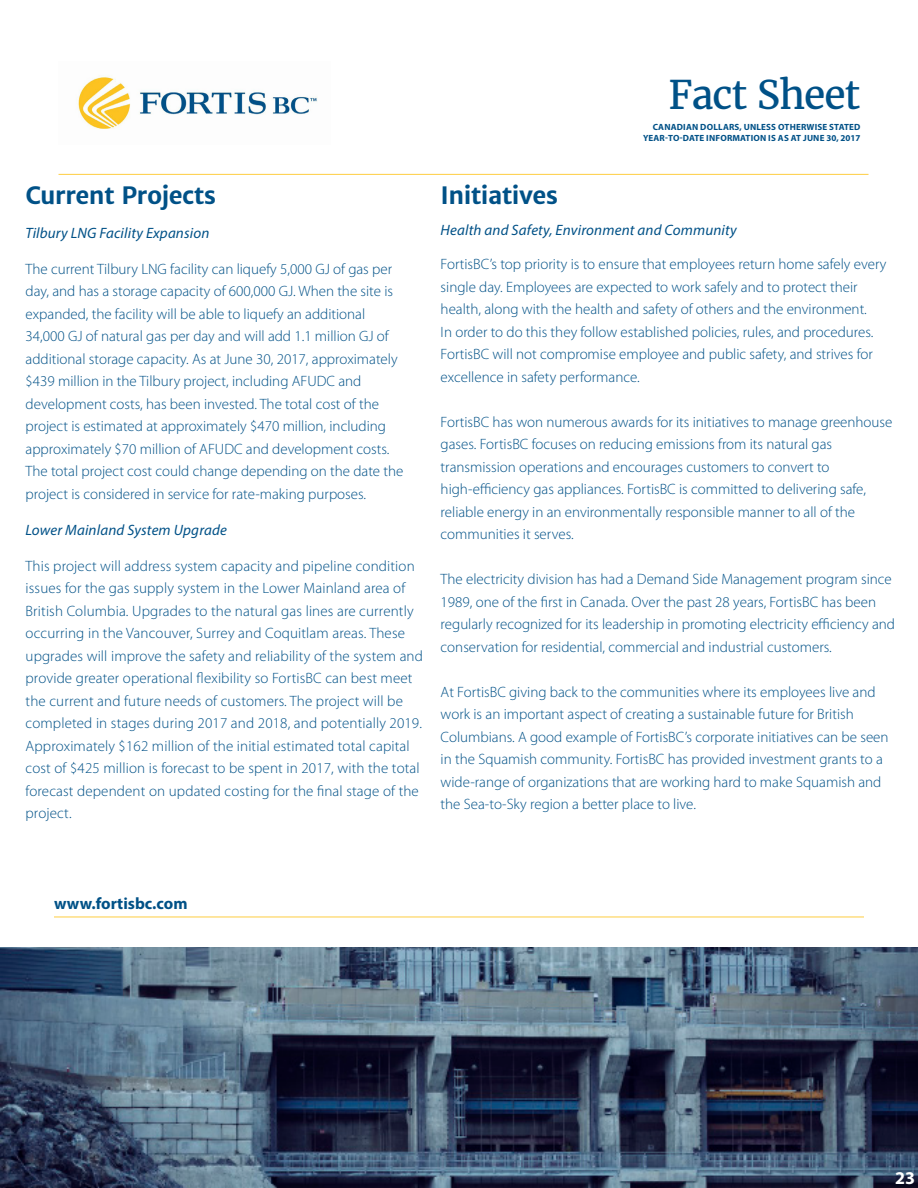
<style>
.page{position:relative;width:918px;height:1188px;background:#fff}
.page>*{position:absolute;margin:0;border:0;box-sizing:border-box;transform-origin:0 0}
.Subhead_1{font:39px "Merriweather";letter-spacing:-.025em;color:#005187}
.SUBHEAD{font:700 24px "Merriweather Sans";letter-spacing:-.025em;color:#005187}
.BODY{font:700 18px "Myriad Pro";color:#fff}
.t1{font:700 16.5px "Myriad Pro";color:#005187}
.BODY-2{font:300 15px/22.5px "Myriad Pro";color:#005187}
.BODY-3{font:italic 15px "Myriad Pro";letter-spacing:.01em;color:#005187}
.SUBHEAD-2{font:italic 15px "Myriad Pro";letter-spacing:.01em;color:#005187}
.t2{font:700 9px "Myriad Pro";letter-spacing:.02em;color:#005187}
</style>
<div class="page">
<hr style="left:54px;top:916px;width:810px;height:2px;background:#fed356">
<img style="left:0;top:947px;width:918px;height:241px">
<hr style="left:59px;top:174px;width:810px;height:1px;background:#fed356">
<img style="left:78px;top:76px;width:240px;height:53px">
<p class="SUBHEAD" style="left:26px;top:180px;width:192px">Current Projects</p>
<p class="BODY-3" style="left:26px;top:223px;width:185px">Tilbury LNG Facility Expansion</p>
<p class="BODY-2" style="left:26px;top:258px;width:379px">The current Tilbury LNG facility can liquefy 5,000 GJ of gas per day, and has a storage capacity of 600,000 GJ. When the site is expanded, the facility will be able to liquefy an additional 34,000 GJ of natural gas per day and will add 1.1 million GJ of additional storage capacity. As at June 30, 2017, approximately $439 million in the Tilbury project, including AFUDC and development costs, has been invested. The total cost of the project is estimated at approximately $470 million, including approximately $70 million of AFUDC and development costs.<br>The total project cost could change depending on the date the project is considered in service for rate-making purposes.</p>
<p class="BODY-3" style="left:26px;top:520px;width:203px">Lower Mainland System Upgrade</p>
<p class="BODY-2" style="left:26px;top:555px;width:399px">This project will address system capacity and pipeline condition issues for the gas supply system in the Lower Mainland area of British Columbia. Upgrades to the natural gas lines are currently occurring in the Vancouver, Surrey and Coquitlam areas. These upgrades will improve the safety and reliability of the system and provide greater operational flexibility so FortisBC can best meet the current and future needs of customers. The project will be completed in stages during 2017 and 2018, and potentially 2019.<br>Approximately $162 million of the initial estimated total capital cost of $425 million is forecast to be spent in 2017, with the total forecast dependent on updated costing for the final stage of the project.</p>
<p class="Subhead_1" style="left:669px;top:68px;width:193px">Fact Sheet</p>
<p class="t2" style="left:653px;top:122px;width:209px">CANADIAN DOLLARS, UNLESS OTHERWISE STATED</p>
<p class="t2" style="left:643px;top:132px;width:219px">YEAR-TO-DATE INFORMATION IS AS AT JUNE 30, 2017</p>
<p class="SUBHEAD" style="left:441px;top:180px;width:119px">Initiatives</p>
<p class="SUBHEAD-2" style="left:441px;top:221px;width:298px">Health and Safety, Environment and Community</p>
<p class="BODY-2" style="left:441px;top:253px;width:447px">FortisBC’s top priority is to ensure that employees return home safely every single day. Employees are expected to work safely and to protect their health, along with the health and safety of others and the environment.<br>In order to do this they follow established policies, rules, and procedures.<br>FortisBC will not compromise employee and public safety, and strives for excellence in safety performance.</p>
<p class="BODY-2" style="left:441px;top:411px;width:453px">FortisBC has won numerous awards for its initiatives to manage greenhouse gases. FortisBC focuses on reducing emissions from its natural gas transmission operations and encourages customers to convert to high-efficiency gas appliances. FortisBC is committed to delivering safe, reliable energy in an environmentally responsible manner to all of the communities it serves.</p>
<p class="BODY-2" style="left:441px;top:568px;width:456px">The electricity division has had a Demand Side Management program since 1989, one of the first in Canada. Over the past 28 years, FortisBC has been regularly recognized for its leadership in promoting electricity efficiency and conservation for residential, commercial and industrial customers.</p>
<p class="BODY-2" style="left:441px;top:681px;width:449px">At FortisBC giving back to the communities where its employees live and work is an important aspect of creating a sustainable future for British Columbians. A good example of FortisBC’s corporate initiatives can be seen in the Squamish community. FortisBC has provided investment grants to a wide-range of organizations that are working hard to make Squamish and the Sea-to-Sky region a better place to live.</p>
<p class="t1" style="left:54px;top:892px;width:135px">www.fortisbc.com</p>
<p class="BODY" style="left:895px;top:1166px;width:21px">23</p>
</div>
